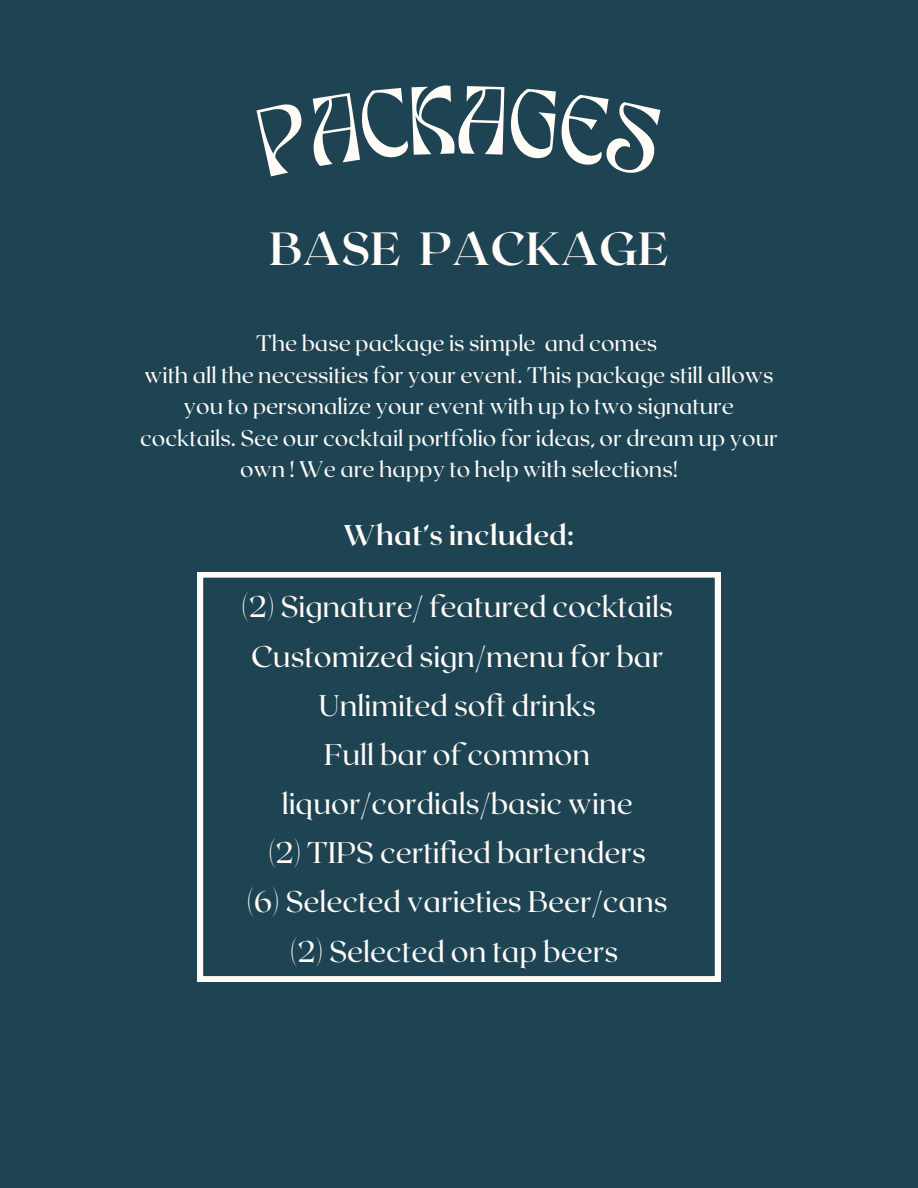
<style>
.page{position:relative;width:918px;height:1188px;background:#1e4454}
.page>*{position:absolute;margin:0;border:0;box-sizing:border-box;transform-origin:0 0}
.t1{font:700 46.5px "Roxborough CF";color:#fffbf7}
.t2{font:29.85px/49.2px "Roxborough CF";color:#fffbf7;text-align:center}
.t3{font:700 28.5px "Roxborough CF";color:#fffbf7}
.t4{font:22.5px/31.5px "Roxborough CF";color:#fffbf7;text-align:center}
</style>
<div class="page">
<svg style="left:198px;top:572px;width:522px;height:410px"></svg>
<h1 class="t1" style="left:269px;top:219px;width:401px">BASE PACKAGE</h1>
<p class="t4" style="left:140px;top:327px;width:639px">The base package is simple and comes<br>with all the necessities for your event. This package still allows you to personalize your event with up to two signature cocktails. See our cocktail portfolio for ideas, or dream up your own ! We are happy to help with selections!</p>
<p class="t3" style="left:343px;top:516px;width:233px">What’s included:</p>
<h2 class="t2" style="left:242px;top:581px;width:433px">(2) Signature/ featured cocktails<br>Customized sign/menu for bar<br>Unlimited soft drinks<br>Full bar of common liquor/cordials/basic wine<br>(2) TIPS certified bartenders<br>(6) Selected varieties Beer/cans (2) Selected on tap beers</h2>
</div>
